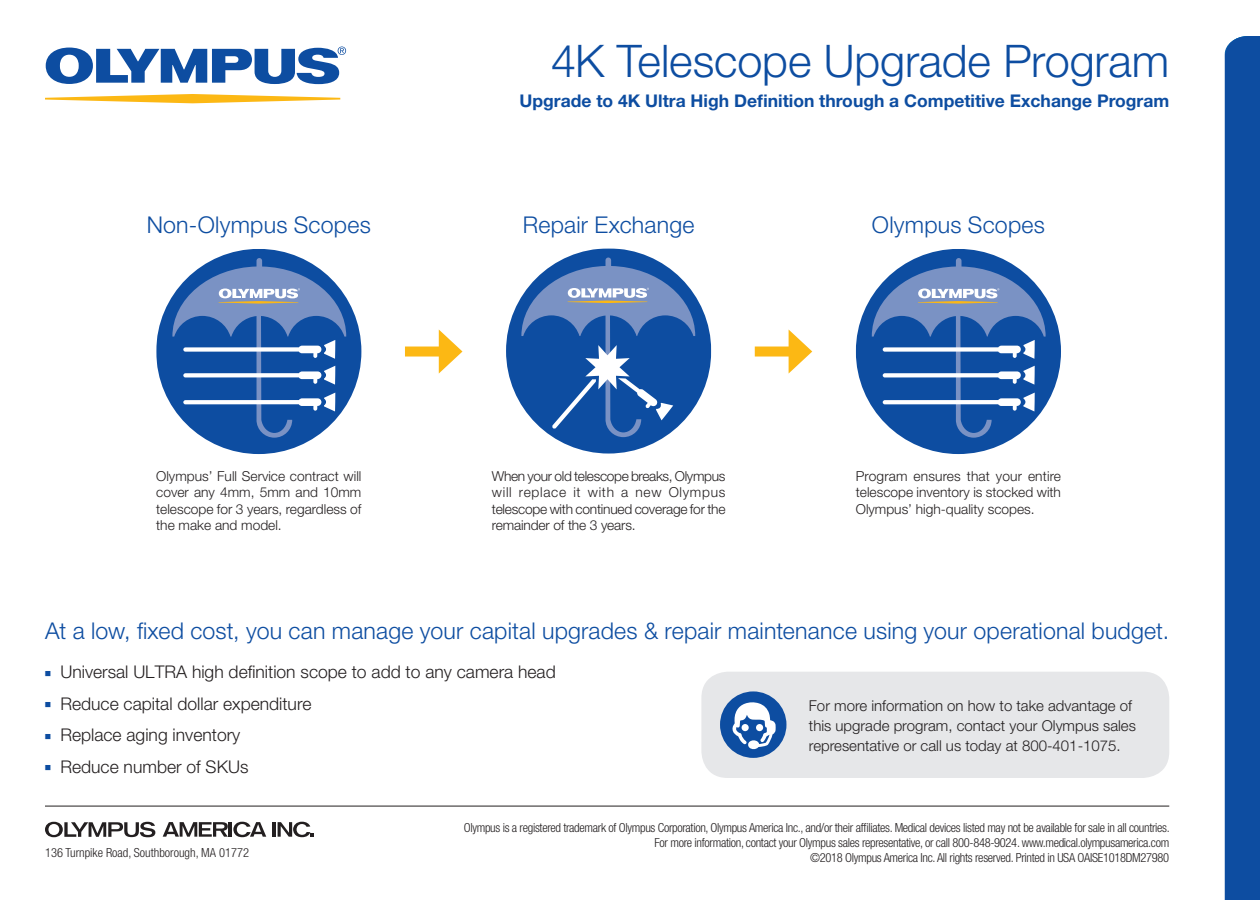
<style>
.page{position:relative;width:1260px;height:900px;background:#fff}
.page>*{position:absolute;margin:0;border:0;box-sizing:border-box;transform-origin:0 0}
.t1{font:300 45px "Helvetica Neue";letter-spacing:-.005em;color:#0d4da1}
.t2{font:300 23px "Helvetica Neue";letter-spacing:.01em;color:#0d4da1}
.text{font:300 17.5px "Helvetica Neue";color:#231f20}
.Subtitle{font:700 17.5px "Helvetica Neue";color:#0d4da1}
.Tagline{font:300 15px/20px "Helvetica Neue";color:#231f20}
.t3{font:300 13.75px/16.5px "Helvetica Neue";color:#231f20;text-align:justify}
.Footer-Contact{font:300 condensed 12.5px "Helvetica Neue";letter-spacing:-.025em;color:#231f20}
.Footer-Contact-2{font:300 condensed 12.5px "Helvetica Neue";color:#231f20}
.s1{font-family:"Universal Newswith Comm Pi";font-weight:400;font-size:10.25px;color:#0d4da1}
</style>
<div class="page">
<div style="left:701px;top:672px;width:468px;height:106px;background:#e6e7e9;border-radius:26px"></div>
<div style="left:720px;top:691px;width:66px;height:67px;background:#0d4da1;border-radius:50%"></div>
<svg style="left:732px;top:702px;width:44px;height:48px"></svg>
<div style="left:742px;top:724px;width:7px;height:7px;background:#fff;border-radius:50%"></div>
<div style="left:756px;top:724px;width:7px;height:7px;background:#fff;border-radius:50%"></div>
<svg style="left:45px;top:94px;width:295px;height:9px"></svg>
<svg style="left:46px;top:47px;width:300px;height:37px"></svg>
<hr style="left:45px;top:806px;width:1124px;height:1px;background:#231f20">
<hr style="left:273px;top:822px;width:3px;height:15px;background:#231f20">
<svg style="left:163px;top:822px;width:103px;height:15px"></svg>
<svg style="left:278px;top:822px;width:36px;height:15px"></svg>
<svg style="left:45px;top:822px;width:110px;height:15px"></svg>
<div style="left:1225px;top:36px;width:35px;height:864px;background:#0d4da1"></div>
<svg style="left:156px;top:249px;width:205px;height:205px"></svg>
<svg style="left:506px;top:248px;width:205px;height:206px"></svg>
<svg style="left:856px;top:249px;width:205px;height:205px"></svg>
<div style="left:405px;top:347px;width:43px;height:10px;background:#fcb814"></div>
<svg style="left:439px;top:329px;width:23px;height:45px"></svg>
<div style="left:755px;top:347px;width:42px;height:10px;background:#fcb814"></div>
<svg style="left:789px;top:330px;width:23px;height:43px"></svg>
<p class="t1" style="left:551px;top:34px;width:620px">4K Telescope Upgrade Program</p>
<p class="Subtitle" style="left:520px;top:90px;width:651px">Upgrade to 4K Ultra High Definition through a Competitive Exchange Program</p>
<p class="t2" style="left:147px;top:211px;width:226px">Non-Olympus Scopes</p>
<p class="t2" style="left:523px;top:211px;width:173px">Repair Exchange</p>
<p class="t2" style="left:872px;top:211px;width:175px">Olympus Scopes</p>
<p class="t3" style="left:156px;top:467px;width:207px">Olympus’ Full Service contract will cover any 4mm, 5mm and 10mm telescope for 3 years, regardless of the make and model.</p>
<p class="t3" style="left:492px;top:467px;width:235px">When your old telescope breaks, Olympus will replace it with a new Olympus telescope with continued coverage for the remainder of the 3 years.</p>
<p class="t3" style="left:856px;top:467px;width:207px">Program ensures that your entire telescope inventory is stocked with Olympus’ high-quality scopes.</p>
<p class="t2" style="left:45px;top:617px;width:1126px">At a low, fixed cost, you can manage your capital upgrades &amp; repair maintenance using your operational budget.</p>
<p class="text" style="left:45px;top:661px;width:512px"><span class="s1">n</span> Universal ULTRA high definition scope to add to any camera head</p>
<p class="text" style="left:45px;top:693px;width:268px"><span class="s1">n</span> Reduce capital dollar expenditure</p>
<p class="text" style="left:45px;top:724px;width:197px"><span class="s1">n</span> Replace aging inventory</p>
<p class="text" style="left:45px;top:756px;width:205px"><span class="s1">n</span> Reduce number of SKUs</p>
<p class="Tagline" style="left:809px;top:695px;width:329px">For more information on how to take advantage of this upgrade program, contact your Olympus sales representative or call us today at 800-401-1075.</p>
<p class="Footer-Contact-2" style="left:45px;top:845px;width:206px">136 Turnpike Road, Southborough, MA 01772</p>
<p class="Footer-Contact" style="left:464px;top:820px;width:708px">Olympus is a registered trademark of Olympus Corporation, Olympus America Inc., and/or their affiliates. Medical devices listed may not be available for sale in all countries.</p>
<p class="Footer-Contact" style="left:655px;top:835px;width:516px">For more information, contact your Olympus sales representative, or call 800-848-9024. www.medical.olympusamerica.com</p>
<p class="Footer-Contact" style="left:810px;top:851px;width:361px">©2018 Olympus America Inc. All rights reserved. Printed in USA OAISE1018DM27980</p>
</div>
